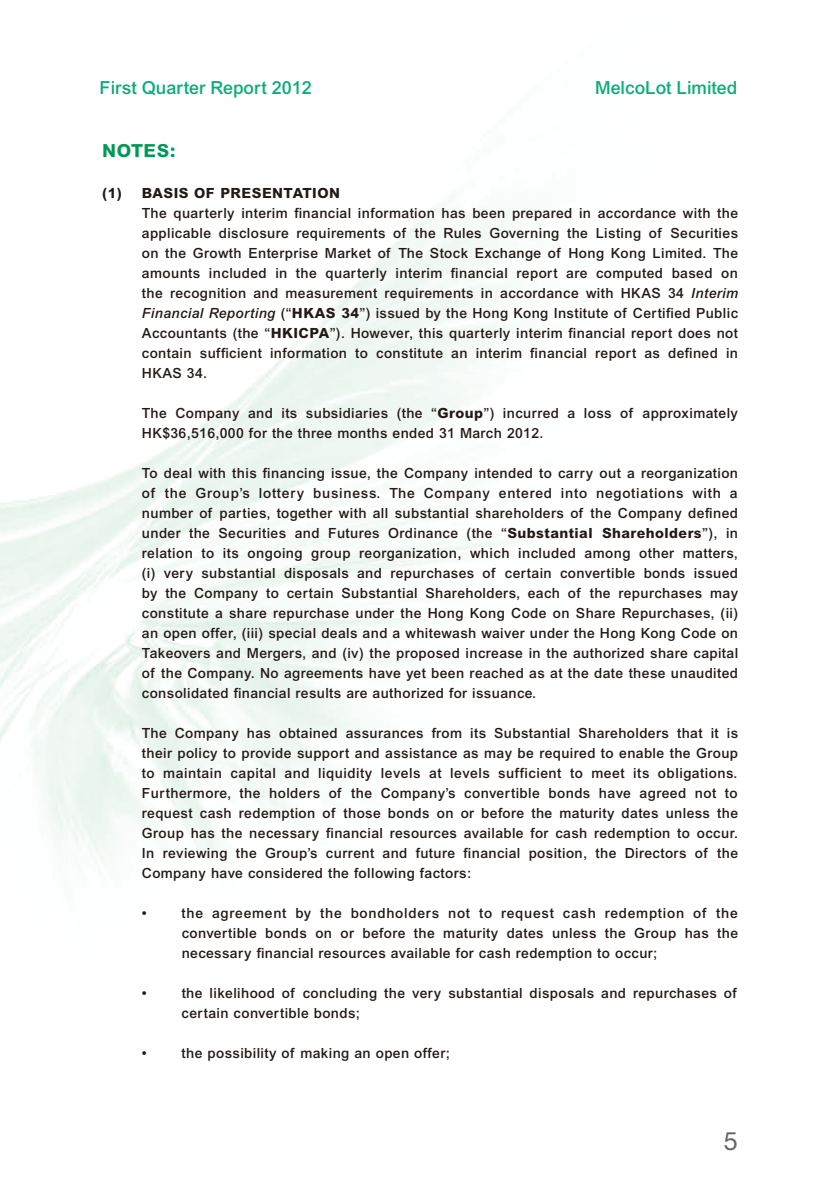
<style>
.page{position:relative;width:840px;height:1191px;background:#fff}
.page>*{position:absolute;margin:0;border:0;box-sizing:border-box;transform-origin:0 0}
.t1{font:25.2px "Helvetica Neue LT Std";color:#666565}
.t2{font:500 18px "Arial MT Std";color:#07ad7a}
.t3{font:800 18px "Arial MT Std";letter-spacing:.03em;color:#009859}
.t4{font:500 14px/20px "Arial MT Std";letter-spacing:.03em;color:#231916;text-align:justify}
.t5{font:800 14px "Arial MT Std";letter-spacing:.03em;color:#231916}
.s1{font-style:italic}
.s2{font-weight:800}
</style>
<div class="page">
<p class="t2" style="left:100px;top:77px;width:213px">First Quarter Report 2012</p>
<p class="t2" style="left:594px;top:77px;width:144px">MelcoLot Limited</p>
<p class="t3" style="left:102px;top:140px;width:75px">NOTES:</p>
<p class="t5" style="left:102px;top:184px;width:239px">(1) BASIS OF PRESENTATION</p>
<p class="t4" style="left:142px;top:203px;width:597px">The quarterly interim financial information has been prepared in accordance with the applicable disclosure requirements of the Rules Governing the Listing of Securities on the Growth Enterprise Market of The Stock Exchange of Hong Kong Limited. The amounts included in the quarterly interim financial report are computed based on the recognition and measurement requirements in accordance with HKAS 34 <span class="s1">Interim Financial Reporting</span> (“<span class="s2">HKAS 34</span>”) issued by the Hong Kong Institute of Certified Public Accountants (the “<span class="s2">HKICPA</span>”). However, this quarterly interim financial report does not contain sufficient information to constitute an interim financial report as defined in HKAS 34.</p>
<p class="t4" style="left:142px;top:403px;width:597px">The Company and its subsidiaries (the “<span class="s2">Group</span>”) incurred a loss of approximately<br>HK$36,516,000 for the three months ended 31 March 2012.</p>
<p class="t4" style="left:142px;top:463px;width:597px">To deal with this financing issue, the Company intended to carry out a reorganization of the Group’s lottery business. The Company entered into negotiations with a number of parties, together with all substantial shareholders of the Company defined under the Securities and Futures Ordinance (the “<span class="s2">Substantial Shareholders</span>”), in relation to its ongoing group reorganization, which included among other matters, (i) very substantial disposals and repurchases of certain convertible bonds issued by the Company to certain Substantial Shareholders, each of the repurchases may constitute a share repurchase under the Hong Kong Code on Share Repurchases, (ii) an open offer, (iii) special deals and a whitewash waiver under the Hong Kong Code on Takeovers and Mergers, and (iv) the proposed increase in the authorized share capital of the Company. No agreements have yet been reached as at the date these unaudited consolidated financial results are authorized for issuance.</p>
<p class="t4" style="left:142px;top:723px;width:597px">The Company has obtained assurances from its Substantial Shareholders that it is their policy to provide support and assistance as may be required to enable the Group to maintain capital and liquidity levels at levels sufficient to meet its obligations.<br>Furthermore, the holders of the Company’s convertible bonds have agreed not to request cash redemption of those bonds on or before the maturity dates unless the Group has the necessary financial resources available for cash redemption to occur.<br>In reviewing the Group’s current and future financial position, the Directors of the Company have considered the following factors:</p>
<p class="t4" style="left:142px;top:903px;width:6px">•</p>
<p class="t4" style="left:181px;top:903px;width:557px">the agreement by the bondholders not to request cash redemption of the convertible bonds on or before the maturity dates unless the Group has the necessary financial resources available for cash redemption to occur;</p>
<p class="t4" style="left:142px;top:983px;width:6px">•</p>
<p class="t4" style="left:181px;top:983px;width:556px">the likelihood of concluding the very substantial disposals and repurchases of certain convertible bonds;</p>
<p class="t4" style="left:142px;top:1043px;width:6px">•</p>
<p class="t4" style="left:181px;top:1043px;width:269px">the possibility of making an open offer;</p>
<h1 class="t1" style="left:723px;top:1125px;width:16px">5</h1>
</div>
